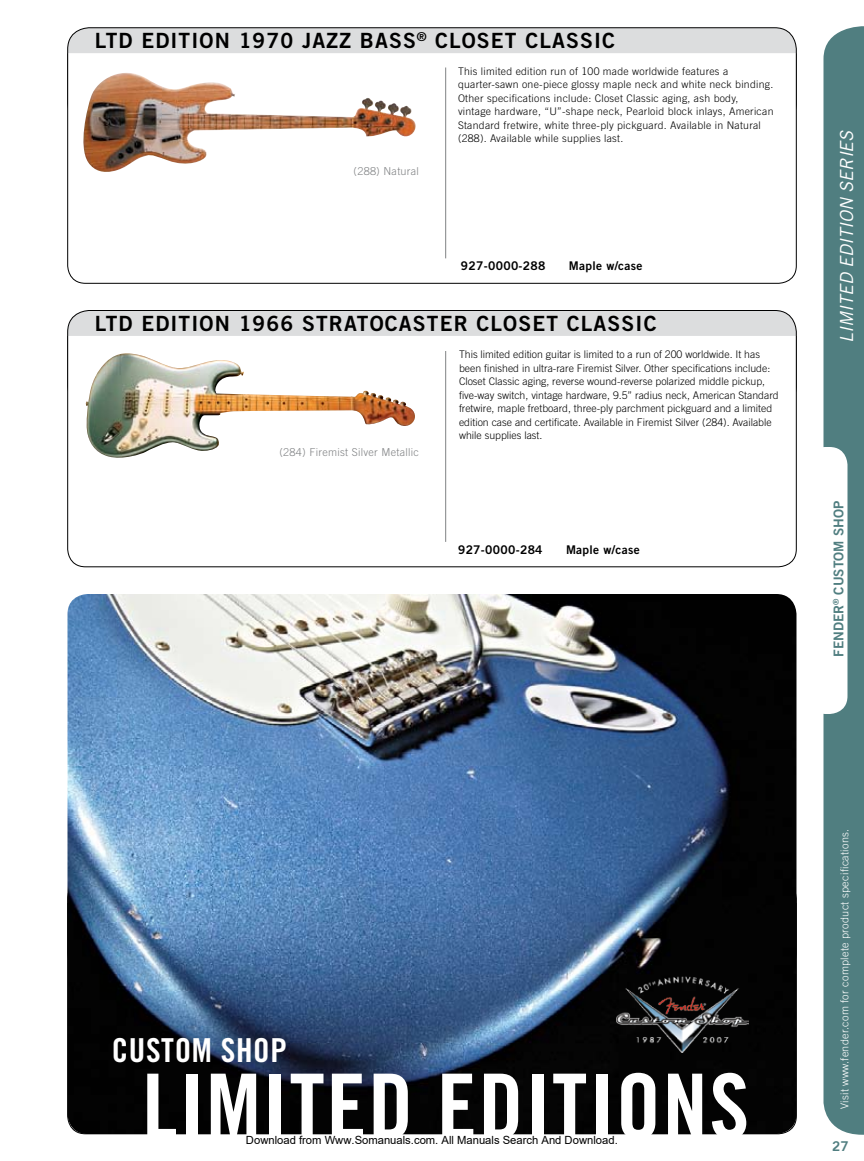
<style>
.page{position:relative;width:864px;height:1161px;background:#fff}
.page>*{position:absolute;margin:0;border:0;box-sizing:border-box;transform-origin:0 0}
.t1{font:90px "Trade Gothic Bold Cond Twenty";letter-spacing:.02em;color:#fff}
.t2{font:33px "Trade Gothic Bold Cond Twenty";letter-spacing:.02em;color:#fff}
.t3{font:21px "Trade Gothic Bold Two";letter-spacing:.055em;color:#000}
.t4{font:italic 18px "Trade Gothic";color:#fff}
.t5{font:13.5px "Trade Gothic Bold Two";color:#507e80}
.t6{font:12px "Trade Gothic Bold Two";letter-spacing:.025em;color:#000}
.t7{font:11.25px "Arial";color:#000}
.t8{font:300 10.8px "Trade Gothic";letter-spacing:.025em;color:#fff}
.t9{font:300 10.8px "Trade Gothic";letter-spacing:.025em;color:#808284}
.t10{font:300 10.5px/13.5px "Trade Gothic";color:#000}
.t11{font:300 10.5px/13.5px "Trade Gothic";letter-spacing:.025em;color:#000}
</style>
<div class="page">
<div style="left:68px;top:310px;width:728px;height:97px;background:#dcddde;border-radius:22px"></div>
<div style="left:68px;top:310px;width:729px;height:97px;border:1px solid #000;border-radius:22px"></div>
<svg style="left:67px;top:336px;width:730px;height:231px"></svg>
<div style="left:68px;top:28px;width:728px;height:96px;background:#dcddde;border-radius:22px"></div>
<div style="left:68px;top:28px;width:728px;height:97px;border:1px solid #000;border-radius:22px"></div>
<svg style="left:67px;top:53px;width:730px;height:231px"></svg>
<hr style="left:445px;top:68px;width:1px;height:190px;background:#808284">
<hr style="left:445px;top:351px;width:1px;height:191px;background:#808284">
<svg style="left:824px;top:26px;width:40px;height:1109px;background:#6a9193"></svg>
<img style="left:81px;top:68px;width:337px;height:109px">
<img style="left:68px;top:594px;width:728px;height:540px;border-radius:20px">
<img style="left:617px;top:976px;width:131px;height:77px">
<img style="left:86px;top:351px;width:330px;height:109px">
<p class="t3" style="left:95px;top:27px;width:13px">ltd</p>
<p class="t3" style="left:141px;top:27px;width:14px">edition</p>
<p class="t3" style="left:239px;top:27px;width:378px">1970 JAZZ BASS<sup>®</sup> CLOSET CLASSIC</p>
<p class="t11" style="left:458px;top:64px;width:317px">This limited edition run of 100 made worldwide features a quarter-sawn one-piece glossy maple neck and white neck binding.<br>Other specifications include: Closet Classic aging, ash body, vintage hardware, “U”-shape neck, Pearloid block inlays, American Standard fretwire, white three-ply pickguard. Available in Natural (288). Available while supplies last.</p>
<p class="t9" style="left:353px;top:165px;width:67px">(288) Natural</p>
<p class="t6" style="left:461px;top:258px;width:86px">927-0000-288</p>
<p class="t6" style="left:569px;top:258px;width:75px">Maple w/case</p>
<p class="t3" style="left:95px;top:311px;width:13px">ltd</p>
<p class="t3" style="left:141px;top:311px;width:14px">edition</p>
<p class="t3" style="left:239px;top:311px;width:419px">1966 STRATOCASTER CLOSET CLASSIC</p>
<p class="t10" style="left:459px;top:348px;width:321px">This limited edition guitar is limited to a run of 200 worldwide. It has been finished in ultra-rare Firemist Silver. Other specifications include:<br>Closet Classic aging, reverse wound-reverse polarized middle pickup, five-way switch, vintage hardware, 9.5” radius neck, American Standard fretwire, maple fretboard, three-ply parchment pickguard and a limited edition case and certificate. Available in Firemist Silver (284). Available while supplies last.</p>
<p class="t9" style="left:279px;top:446px;width:141px">(284) Firemist Silver Metallic</p>
<p class="t6" style="left:458px;top:542px;width:86px">927-0000-284</p>
<p class="t6" style="left:566px;top:542px;width:75px">Maple w/case</p>
<p class="t4" style="left:836px;top:343px;width:215px;rotate:-90deg">limited edition series</p>
<p class="t5" style="left:830px;top:657px;width:157px;rotate:-90deg">FENDER<sup>®</sup> CUSTOM SHOP</p>
<p class="t2" style="left:112px;top:1030px;width:177px">CUSTOM SHOP</p>
<p class="t1" style="left:142px;top:1052px;width:608px">LIMITED EDITIONS</p>
<p class="t7" style="left:246px;top:1133px;width:373px">Download from Www.Somanuals.com. All Manuals Search And Download.</p>
<p class="t8" style="left:838px;top:1109px;width:282px;rotate:-90deg">Visit www.fender.com for complete product specifications.</p>
<p class="t5" style="left:832px;top:1138px;width:18px">27</p>
</div>
